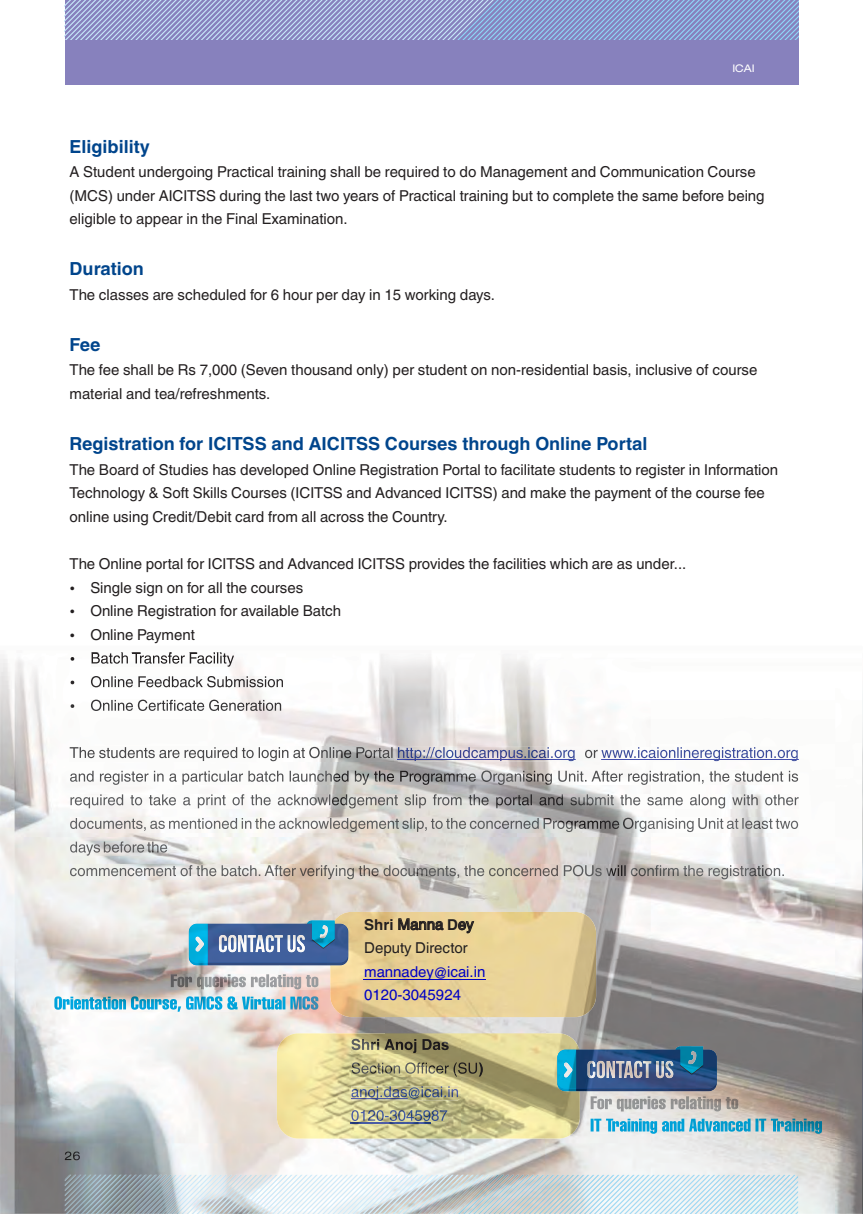
<style>
.page{position:relative;width:863px;height:1214px;background:#fff}
.page>*{position:absolute;margin:0;border:0;box-sizing:border-box;transform-origin:0 0}
.t1{font:700 18px "Helvetica World";color:#00458c}
.t2{font:15px/23.5px "Helvetica World";color:#231f20}
.t3{font:15px/23.5px "Helvetica World";color:#231f20}
.t4{font:expanded 10.5px "Helvetica Neue LT Com";color:#fff}
.s1{font-weight:700}
.s2{color:#0000c4}
</style>
<div class="page">
<img style="left:0;top:689px;width:15px;height:524px">
<div style="left:65px;top:0;width:733px;height:85px;background:#8781bd"></div>
<svg style="left:65px;top:0;width:733px;height:39px"></svg>
<img style="left:798px;top:1213px;width:65px;height:1px">
<img style="left:15px;top:653px;width:635px;height:305px">
<img style="left:650px;top:662px;width:212px;height:551px">
<img style="left:15px;top:958px;width:264px;height:255px">
<img style="left:279px;top:965px;width:106px;height:68px">
<img style="left:545px;top:958px;width:106px;height:216px">
<img style="left:385px;top:1017px;width:160px;height:16px">
<img style="left:279px;top:1138px;width:266px;height:36px">
<img style="left:92px;top:653px;width:142px;height:13px">
<img style="left:91px;top:676px;width:192px;height:11px">
<img style="left:91px;top:699px;width:190px;height:12px">
<img style="left:70px;top:747px;width:323px;height:14px">
<img style="left:398px;top:747px;width:399px;height:14px">
<svg style="left:575px;top:750px;width:22px;height:9px"></svg>
<img style="left:70px;top:770px;width:728px;height:15px">
<img style="left:70px;top:794px;width:728px;height:14px">
<img style="left:70px;top:817px;width:728px;height:15px">
<img style="left:70px;top:841px;width:97px;height:14px">
<img style="left:70px;top:865px;width:714px;height:14px">
<img style="left:397px;top:759px;width:178px;height:1px">
<img style="left:601px;top:759px;width:197px;height:1px">
<svg style="left:65px;top:1174px;width:733px;height:40px"></svg>
<img style="left:171px;top:974px;width:147px;height:15px">
<img style="left:54px;top:996px;width:264px;height:15px">
<img style="left:330px;top:912px;width:266px;height:105px">
<img style="left:208px;top:962px;width:140px;height:3px">
<img style="left:208px;top:923px;width:140px;height:39px">
<img style="left:189px;top:962px;width:19px;height:3px">
<img style="left:189px;top:923px;width:19px;height:39px">
<svg style="left:219px;top:920px;width:115px;height:32px;background:#6d92b6"></svg>
<img style="left:195px;top:936px;width:9px;height:15px">
<img style="left:277px;top:1033px;width:302px;height:105px">
<svg style="left:587px;top:1046px;width:93px;height:3px"></svg>
<img style="left:576px;top:1088px;width:140px;height:3px">
<img style="left:576px;top:1049px;width:140px;height:39px">
<img style="left:680px;top:1073px;width:23px;height:1px">
<img style="left:557px;top:1088px;width:19px;height:3px">
<img style="left:557px;top:1049px;width:19px;height:39px">
<img style="left:587px;top:1060px;width:86px;height:18px">
<img style="left:680px;top:1046px;width:23px;height:27px">
<img style="left:687px;top:1050px;width:10px;height:14px">
<img style="left:563px;top:1062px;width:9px;height:15px">
<img style="left:590px;top:1096px;width:148px;height:15px">
<img style="left:590px;top:1118px;width:232px;height:15px">
<img style="left:862px;top:694px;width:1px;height:519px">
<img style="left:65px;top:1151px;width:15px;height:9px">
<img style="left:351px;top:1038px;width:97px;height:15px">
<img style="left:351px;top:1062px;width:127px;height:14px">
<img style="left:478px;top:1062px;width:5px;height:14px">
<img style="left:351px;top:1086px;width:107px;height:14px">
<img style="left:351px;top:1110px;width:80px;height:11px">
<img style="left:431px;top:1110px;width:16px;height:11px">
<img style="left:350px;top:1122px;width:80px;height:1px">
<img style="left:351px;top:1098px;width:56px;height:1px">
<svg style="left:398px;top:917px;width:45px;height:13px"></svg>
<svg style="left:458px;top:921px;width:16px;height:12px"></svg>
<hr style="left:363px;top:978px;width:123px;height:1px;background:#0000c4">
<svg style="left:71px;top:680px;width:3px;height:4px"></svg>
<svg style="left:71px;top:704px;width:3px;height:4px"></svg>
<p class="t4" style="left:732px;top:65px;width:24px">ICAI</p>
<p class="t1" style="left:70px;top:140px;width:82px">Eligibility</p>
<p class="t2" style="left:70px;top:162px;width:696px">A Student undergoing Practical training shall be required to do Management and Communication Course (MCS) under AICITSS during the last two years of Practical training but to complete the same before being eligible to appear in the Final Examination.</p>
<p class="t1" style="left:70px;top:262px;width:76px">Duration</p>
<p class="t2" style="left:70px;top:284px;width:427px">The classes are scheduled for 6 hour per day in 15 working days.</p>
<p class="t1" style="left:70px;top:338px;width:33px">Fee</p>
<p class="t2" style="left:70px;top:360px;width:689px">The fee shall be Rs 7,000 (Seven thousand only) per student on non-residential basis, inclusive of course material and tea/refreshments.</p>
<p class="t1" style="left:70px;top:437px;width:579px">Registration for ICITSS and AICITSS Courses through Online Portal</p>
<p class="t2" style="left:70px;top:459px;width:710px">The Board of Studies has developed Online Registration Portal to facilitate students to register in Information<br>Technology &amp; Soft Skills Courses (ICITSS and Advanced ICITSS) and make the payment of the course fee online using Credit/Debit card from all across the Country.</p>
<p class="t2" style="left:90px;top:553px;width:597px;text-indent:-21px">The Online portal for ICITSS and Advanced ICITSS provides the facilities which are as under...<br>Single sign on for all the courses<br>Online Registration for available Batch<br>Online Payment</p>
<p class="t3" style="left:364px;top:912px;width:123px"><span class="s1">Shri</span> Manna <span class="s1">D</span>ey<br>Deputy Director <span class="s2">mannadey</span><span class="s2">@icai.in<br>0120-30459</span><span class="s2">24</span></p>
</div>
